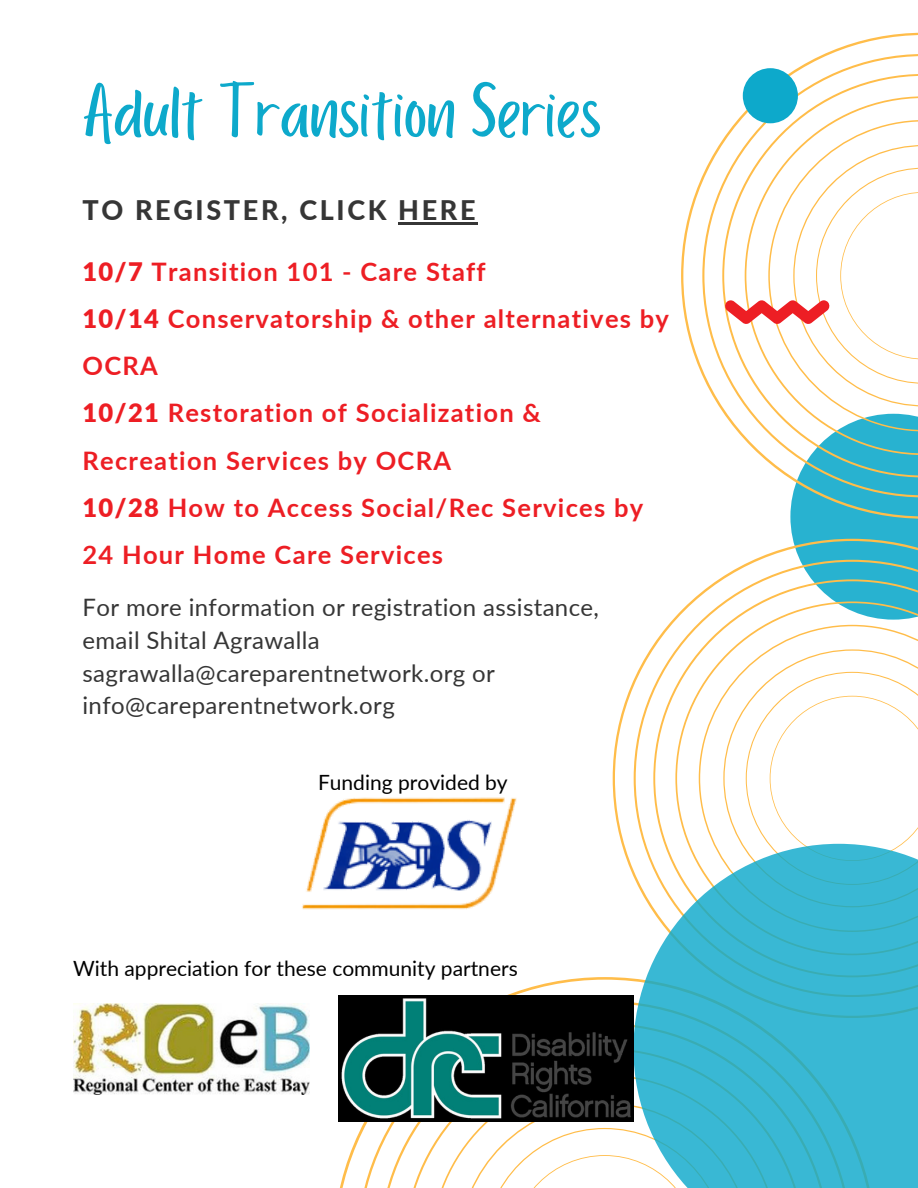
<style>
.page{position:relative;width:918px;height:1188px;background:#fff}
.page>*{position:absolute;margin:0;border:0;box-sizing:border-box;transform-origin:0 0}
.t1{font:79.5px "Porcelain";color:#0da9cb}
.t2{font:800 27px "Lato";letter-spacing:.1em;color:#363636}
.t3{font:700 25.5px/47.2px "Lato";letter-spacing:.05em;color:#ed1e24}
.t4{font:24px/32.7px "Lato";letter-spacing:.015em;color:#363636}
.t5{font:21px "Lato";color:#000}
.s1{font-weight:900}
</style>
<div class="page">
<div style="left:790px;top:519px;width:128px;height:20px;background:#28b2d0"></div>
<svg style="left:613px;top:539px;width:305px;height:336px"></svg>
<svg style="left:634px;top:560px;width:284px;height:284px"></svg>
<svg style="left:681px;top:33px;width:237px;height:486px"></svg>
<svg style="left:702px;top:54px;width:216px;height:443px"></svg>
<svg style="left:725px;top:145px;width:193px;height:261px"></svg>
<svg style="left:338px;top:977px;width:295px;height:211px"></svg>
<svg style="left:357px;top:1121px;width:276px;height:67px"></svg>
<svg style="left:633px;top:844px;width:285px;height:344px;background:#50bed4"></svg>
<div style="left:743px;top:68px;width:55px;height:55px;background:#0da9cb;border-radius:50%"></div>
<img style="left:302px;top:797px;width:215px;height:113px">
<img style="left:338px;top:995px;width:295px;height:126px">
<hr style="left:398px;top:222px;width:80px;height:2px;background:#363636">
<img style="left:73px;top:1004px;width:236px;height:91px">
<h1 class="t1" style="left:83px;top:69px;width:520px">Adult Transition Series</h1>
<p class="t2" style="left:83px;top:193px;width:395px">TO REGISTER, CLICK HERE</p>
<p class="t3" style="left:83px;top:247px;width:588px"><span class="s1">10/7</span> Transition 101 - Care Staff<br><span class="s1">10/14</span> Conservatorship &amp; other alternatives by<br>OCRA<br><span class="s1">10/21</span> Restoration of Socialization &amp;<br>Recreation Services by OCRA<br><span class="s1">10/28</span> How to Access Social/Rec Services by<br>24 Hour Home Care Services</p>
<p class="t4" style="left:83px;top:591px;width:518px">For more information or registration assistance, email Shital Agrawalla sagrawalla@careparentnetwork.org or info@careparentnetwork.org</p>
<p class="t5" style="left:318px;top:770px;width:191px">Funding provided by</p>
<p class="t5" style="left:73px;top:955px;width:446px">With appreciation for these community partners</p>
</div>
